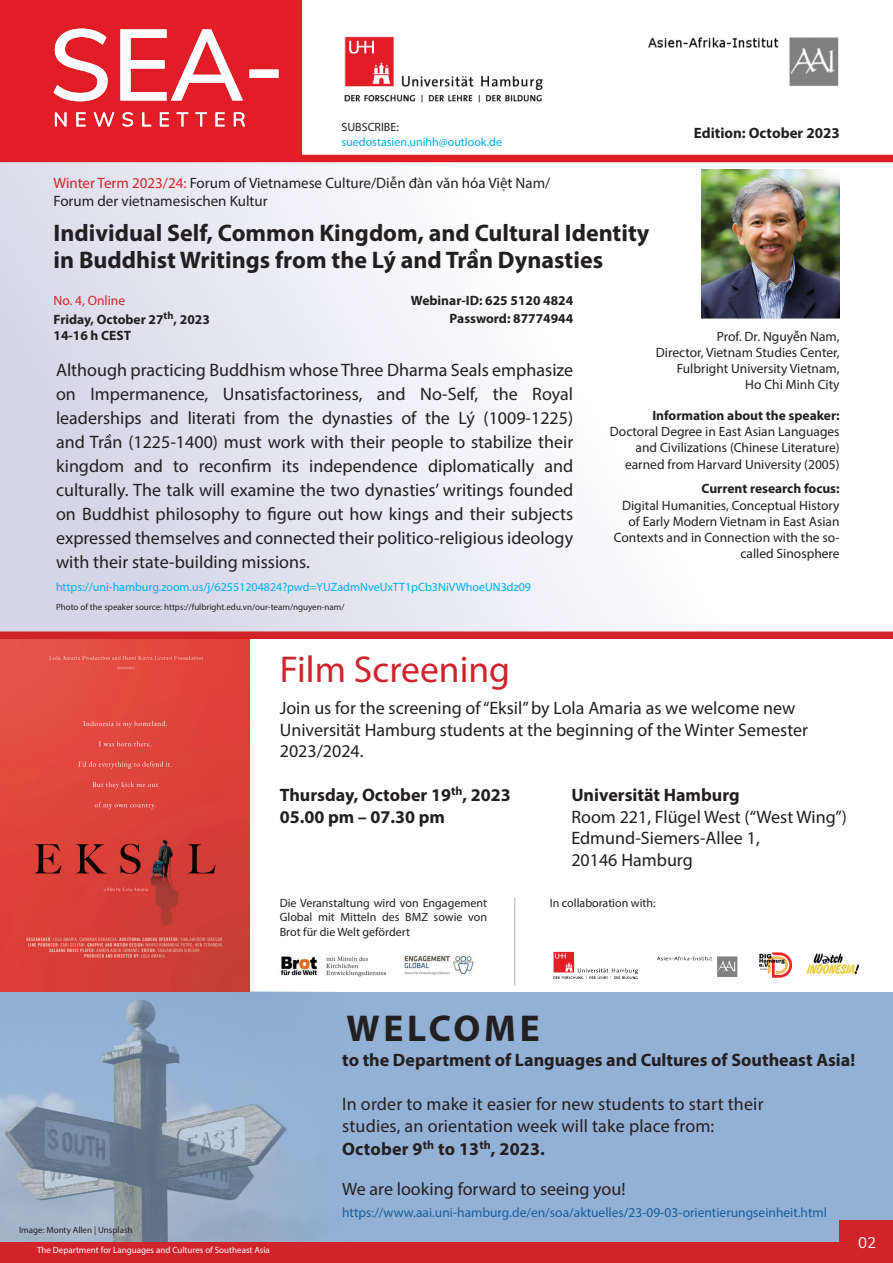
<style>
.page{position:relative;width:893px;height:1263px;background:#fff}
.page>*{position:absolute;margin:0;border:0;box-sizing:border-box;transform-origin:0 0}
.t1{font:37.5px "Myriad Pro";color:#d1232a}
.t2{font:700 37.5px "Myriad Pro";letter-spacing:.1em;color:#231f20}
.t3{font:700 24px/27px "Myriad Pro";color:#231f20}
.t4{font:18px/24px "Myriad Pro";color:#231f20}
.t5{font:700 18px/21.6px "Myriad Pro";color:#231f20}
.t6{font:15px/18px "Myriad Pro";color:#231f20}
.t7{font:700 15px "Myriad Pro";color:#231f20}
.t8{font:15px "Muli";color:#fff}
.t9{font:13.5px/16.2px "Myriad Pro";color:#231f20;text-align:right}
.t10{font:700 13.5px/19.4px "Myriad Pro";color:#231f20}
.t11{font:13.5px "Myriad Pro";color:#175d9e}
.t12{font:12px/14.4px "Myriad Pro";color:#231f20;text-align:justify}
.t13{font:12px "Myriad Pro";color:#00aeef}
.t14{font:9px "Myriad Pro";color:#231f20}
.t15{font:9px "Myriad Pro";color:#fff}
.s1{color:#d1232a}
.s2{font-weight:400;color:#d1232a}
.s3{font-weight:700}
</style>
<div class="page">
<img style="left:344px;top:36px;width:200px;height:67px">
<img style="left:648px;top:37px;width:191px;height:49px">
<div style="left:0;top:1242px;width:893px;height:21px;background:#d1232a"></div>
<div style="left:0;top:155px;width:893px;height:7px;background:#e11e27"></div>
<div style="left:0;top:0;width:301px;height:160px;background:#e11e27"></div>
<div style="left:0;top:992px;width:893px;height:249px;background:#93b1d5"></div>
<img style="left:0;top:999px;width:304px;height:242px">
<svg style="left:55px;top:112px;width:190px;height:15px"></svg>
<svg style="left:54px;top:29px;width:225px;height:72px"></svg>
<div style="left:0;top:162px;width:893px;height:473px;background:linear-gradient(to right,#d8d8e9,#fff)"></div>
<img style="left:701px;top:170px;width:139px;height:148px">
<div style="left:0;top:631px;width:893px;height:8px;background:#d1232a"></div>
<img style="left:0;top:639px;width:250px;height:353px">
<img style="left:281px;top:956px;width:106px;height:21px">
<img style="left:404px;top:954px;width:70px;height:21px">
<img style="left:553px;top:951px;width:85px;height:28px">
<img style="left:657px;top:956px;width:81px;height:21px">
<img style="left:759px;top:952px;width:34px;height:26px">
<img style="left:806px;top:953px;width:53px;height:22px">
<hr style="left:514px;top:898px;width:1px;height:88px;background:#c6c7c9">
<div style="left:840px;top:1220px;width:53px;height:43px;background:#d1232a"></div>
<p class="t12" style="left:342px;top:120px;width:59px">SUBSCRIBE:</p>
<p class="t13" style="left:342px;top:134px;width:162px">suedostasien.unihh@outlook.de</p>
<p class="t7" style="left:694px;top:123px;width:147px">Edition: October 2023</p>
<p class="t6" style="left:54px;top:173px;width:498px"><span class="s1">Winter Term 2023/24:</span> Forum of Vietnamese Culture/Diễn đàn văn hóa Việt Nam/<br>Forum der vietnamesischen Kultur</p>
<h2 class="t3" style="left:54px;top:219px;width:597px">Individual Self, Common Kingdom, and Cultural Identity in Buddhist Writings from the Lý and Trần Dynasties</h2>
<p class="t10" style="left:54px;top:290px;width:158px"><span class="s2">No. 4, Online<br></span>Friday, October 27<sup>th</sup>, 2023</p>
<p class="t10" style="left:54px;top:325px;width:79px">14-16 h CEST</p>
<p class="t10" style="left:411px;top:291px;width:164px;line-height:18px;text-align:right">Webinar-ID: 625 5120 4824<br>Password: 87774944</p>
<p class="t9" style="left:656px;top:328px;width:185px">Prof. Dr. Nguyễn Nam,<br>Director, Vietnam Studies Center,<br>Fulbright University Vietnam,<br>Ho Chi Minh City</p>
<p class="t4" style="left:56px;top:358px;width:519px;text-align:justify">Although practicing Buddhism whose Three Dharma Seals emphasize on Impermanence, Unsatisfactoriness, and No-Self, the Royal leaderships and literati from the dynasties of the Lý (1009-1225) and Trần (1225-1400) must work with their people to stabilize their kingdom and to reconfirm its independence diplomatically and culturally. The talk will examine the two dynasties’ writings founded on Buddhist philosophy to figure out how kings and their subjects expressed themselves and connected their politico-religious ideology with their state-building missions.</p>
<p class="t10" style="left:652px;top:405px;width:189px">Information about the speaker:</p>
<p class="t9" style="left:610px;top:423px;width:231px">Doctoral Degree in East Asian Languages and Civilizations (Chinese Literature) earned from Harvard University (2005)</p>
<p class="t10" style="left:702px;top:479px;width:140px">Current research focus:</p>
<p class="t9" style="left:614px;top:497px;width:227px">Digital Humanities, Conceptual History of Early Modern Vietnam in East Asian Contexts and in Connection with the so&shy;called Sinosphere</p>
<p class="t13" style="left:56px;top:579px;width:477px">https://uni-hamburg.zoom.us/j/62551204824?pwd=YUZadmNveUxTT1pCb3NiVWhoeUN3dz09</p>
<p class="t14" style="left:56px;top:601px;width:290px">Photo of the speaker source: https://fulbright.edu.vn/our-team/nguyen-nam/</p>
<h1 class="t1" style="left:280px;top:646px;width:232px">Film Screening</h1>
<p class="t4" style="left:280px;top:697px;width:530px;line-height:21.6px">Join us for the screening of “Eksil” by Lola Amaria as we welcome new<br>Universität Hamburg students at the beginning of the Winter Semester<br>2023/2024.</p>
<p class="t5" style="left:280px;top:783px;width:232px">Thursday, October 19<sup>th</sup>, 2023<br>05.00 pm – 07.30 pm</p>
<p class="t5" style="left:571px;top:783px;width:170px">Universität Hamburg</p>
<p class="t4" style="left:571px;top:805px;width:277px;line-height:21.6px">Room 221, Flügel West (“West Wing”)<br>Edmund-Siemers-Allee 1,<br>20146 Hamburg</p>
<p class="t12" style="left:280px;top:895px;width:209px">Die Veranstaltung wird von Engagement Global mit Mitteln des BMZ sowie von Brot für die Welt gefördert</p>
<p class="t12" style="left:550px;top:895px;width:107px">In collaboration with:</p>
<h1 class="t2" style="left:346px;top:1004px;width:195px">WELCOME</h1>
<p class="t5" style="left:342px;top:1049px;width:514px">to the Department of Languages and Cultures of Southeast Asia!</p>
<p class="t4" style="left:342px;top:1092px;width:423px;line-height:22.5px">In order to make it easier for new students to start their studies, an orientation week will take place from:<br><span class="s3">October 9</span><sup>th</sup> <span class="s3">to 13</span><sup>th</sup><span class="s3">, 2023.</span></p>
<p class="t14" style="left:19px;top:1224px;width:115px">Image: Monty Allen | Unsplash</p>
<p class="t15" style="left:37px;top:1244px;width:234px">The Department for Languages and Cultures of Southeast Asia</p>
<p class="t4" style="left:342px;top:1177px;width:285px">We are looking forward to seeing you!</p>
<p class="t11" style="left:342px;top:1204px;width:486px">https://www.aai.uni-hamburg.de/en/soa/aktuelles/23-09-03-orientierungseinheit.html</p>
<p class="t8" style="left:858px;top:1232px;width:19px">02</p>
</div>
